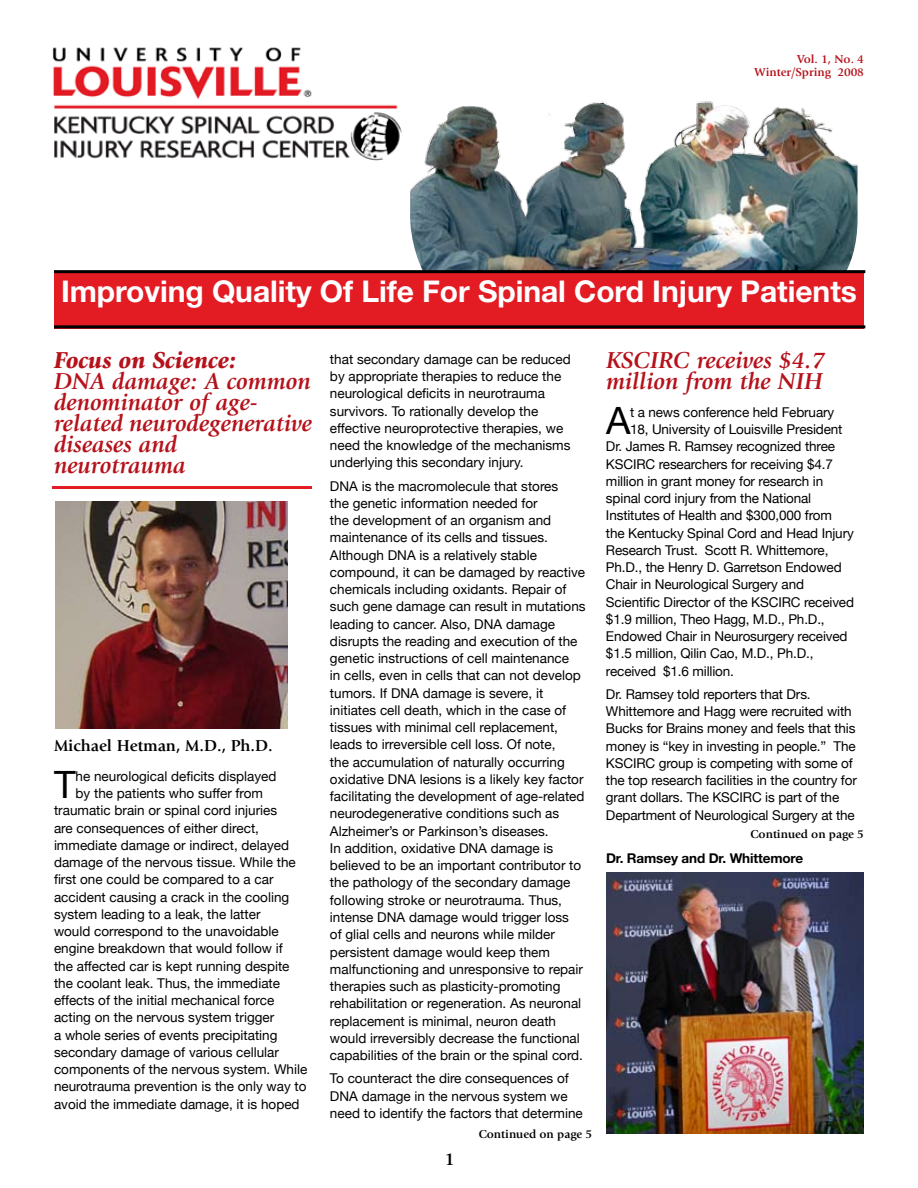
<style>
.page{position:relative;width:918px;height:1188px;background:#fff}
.page>*{position:absolute;margin:0;border:0;box-sizing:border-box;transform-origin:0 0}
.t1{font:37.65px "Helvetica Neue";color:#000}
.t2{font:700 30px "Helvetica Neue LT Std";color:#fff}
.t3{font:italic 700 24px/21px "Giovanni Std";color:#b5121b}
.t4{font:700 18px "Giovanni Std";color:#000}
.t5{font:700 16.5px "Giovanni Std";color:#000}
.t6{font:13.5px/17.2px "Helvetica Neue";color:#000}
.t7{font:700 13.5px "Helvetica Neue LT Std";letter-spacing:-.01em;color:#000}
.t8{font:700 12px "Giovanni Std";color:#000}
.t9{font:700 12px/13.5px "Giovanni Std";color:#b5121b;text-align:right}
.s1{font-weight:900}
</style>
<div class="page">
<img style="left:52px;top:47px;width:350px;height:114px">
<img style="left:410px;top:101px;width:448px;height:169px">
<div style="left:54px;top:273px;width:810px;height:55px;background:#e31b23"></div>
<hr style="left:54px;top:270px;width:811px;height:3px;background:#000">
<hr style="left:54px;top:325px;width:811px;height:3px;background:#000">
<img style="left:56px;top:501px;width:232px;height:228px">
<hr style="left:52px;top:486px;width:260px;height:3px;background:#e31b23">
<img style="left:606px;top:872px;width:258px;height:262px">
<p class="t9" style="left:755px;top:52px;width:111px">Vol. 1, No. 4<br>Winter/Spring 2008</p>
<h2 class="t2" style="left:61px;top:273px;width:797px">Improving Quality Of Life For Spinal Cord Injury Patients</h2>
<h2 class="t3" style="left:54px;top:350px;width:260px"><span class="s1">Focus on Science:<br></span>DNA damage: A common denominator of age&shy;related neurodegenerative diseases and neurotrauma</h2>
<p class="t5" style="left:54px;top:736px;width:220px">Michael Hetman, M.D., Ph.D.</p>
<p class="t1" style="left:54px;top:762px;width:23px">T</p>
<p class="t6" style="left:76px;top:767px;width:202px">he neurological deficits displayed</p>
<p class="t6" style="left:76px;top:784px;width:189px">by the patients who suffer from</p>
<p class="t6" style="left:54px;top:802px;width:225px">traumatic brain or spinal cord injuries</p>
<p class="t6" style="left:54px;top:819px;width:207px">are consequences of either direct,</p>
<p class="t6" style="left:54px;top:836px;width:237px">immediate damage or indirect, delayed</p>
<p class="t6" style="left:54px;top:854px;width:243px">damage of the nervous tissue. While the</p>
<p class="t6" style="left:54px;top:871px;width:221px">first one could be compared to a car</p>
<p class="t6" style="left:54px;top:888px;width:237px">accident causing a crack in the cooling</p>
<p class="t6" style="left:54px;top:905px;width:208px">system leading to a leak, the latter</p>
<p class="t6" style="left:54px;top:923px;width:226px">would correspond to the unavoidable</p>
<p class="t6" style="left:54px;top:940px;width:230px">engine breakdown that would follow if</p>
<p class="t6" style="left:54px;top:957px;width:237px">the affected car is kept running despite</p>
<p class="t6" style="left:54px;top:974px;width:228px">the coolant leak. Thus, the immediate</p>
<p class="t6" style="left:54px;top:992px;width:222px">effects of the initial mechanical force</p>
<p class="t6" style="left:54px;top:1009px;width:222px">acting on the nervous system trigger</p>
<p class="t6" style="left:54px;top:1026px;width:225px">a whole series of events precipitating</p>
<p class="t6" style="left:54px;top:1043px;width:227px">secondary damage of various cellular</p>
<p class="t6" style="left:54px;top:1061px;width:255px">components of the nervous system. While</p>
<p class="t6" style="left:54px;top:1078px;width:254px">neurotrauma prevention is the only way to</p>
<p class="t6" style="left:54px;top:1095px;width:247px">avoid the immediate damage, it is hoped</p>
<p class="t6" style="left:330px;top:350px;width:242px">that secondary damage can be reduced by appropriate therapies to reduce the neurological deficits in neurotrauma survivors. To rationally develop the effective neuroprotective therapies, we need the knowledge of the mechanisms underlying this secondary injury.</p>
<p class="t6" style="left:330px;top:477px;width:257px">DNA is the macromolecule that stores<br>the genetic information needed for<br>the development of an organism and maintenance of its cells and tissues.<br>Although DNA is a relatively stable compound, it can be damaged by reactive chemicals including oxidants. Repair of such gene damage can result in mutations leading to cancer. Also, DNA damage disrupts the reading and execution of the genetic instructions of cell maintenance<br>in cells, even in cells that can not develop tumors. If DNA damage is severe, it initiates cell death, which in the case of tissues with minimal cell replacement, leads to irreversible cell loss. Of note,<br>the accumulation of naturally occurring oxidative DNA lesions is a likely key factor facilitating the development of age-related neurodegenerative conditions such as Alzheimer’s or Parkinson’s diseases.<br>In addition, oxidative DNA damage is believed to be an important contributor to the pathology of the secondary damage following stroke or neurotrauma. Thus, intense DNA damage would trigger loss<br>of glial cells and neurons while milder persistent damage would keep them malfunctioning and unresponsive to repair therapies such as plasticity-promoting rehabilitation or regeneration. As neuronal replacement is minimal, neuron death would irreversibly decrease the functional capabilities of the brain or the spinal cord.</p>
<p class="t6" style="left:330px;top:1070px;width:254px">To counteract the dire consequences of<br>DNA damage in the nervous system we need to identify the factors that determine</p>
<p class="t8" style="left:479px;top:1127px;width:115px">Continued on page 5</p>
<h3 class="t4" style="left:445px;top:1149px;width:12px">1</h3>
<p class="t3" style="left:606px;top:350px;width:220px">KSCIRC receives $4.7 million from the NIH</p>
<p class="t1" style="left:606px;top:398px;width:26px">A</p>
<p class="t6" style="left:630px;top:403px;width:206px">t a news conference held February</p>
<p class="t6" style="left:630px;top:421px;width:214px">18, University of Louisville President</p>
<p class="t6" style="left:606px;top:438px;width:231px">Dr. James R. Ramsey recognized three</p>
<p class="t6" style="left:606px;top:455px;width:250px">KSCIRC researchers for receiving $4.7 million in grant money for research in spinal cord injury from the National Institutes of Health and $300,000 from the Kentucky Spinal Cord and Head Injury Research Trust. Scott R. Whittemore, Ph.D., the Henry D. Garretson Endowed Chair in Neurological Surgery and Scientific Director of the KSCIRC received $1.9 million, Theo Hagg, M.D., Ph.D., Endowed Chair in Neurosurgery received $1.5 million, Qilin Cao, M.D., Ph.D., received $1.6 million.</p>
<p class="t6" style="left:606px;top:685px;width:252px">Dr. Ramsey told reporters that Drs.<br>Whittemore and Hagg were recruited with Bucks for Brains money and feels that this money is “key in investing in people.” The KSCIRC group is competing with some of the top research facilities in the country for grant dollars. The KSCIRC is part of the Department of Neurological Surgery at the</p>
<p class="t8" style="left:750px;top:827px;width:115px">Continued on page 5</p>
<p class="t7" style="left:606px;top:849px;width:199px">Dr. Ramsey and Dr. Whittemore</p>
</div>
